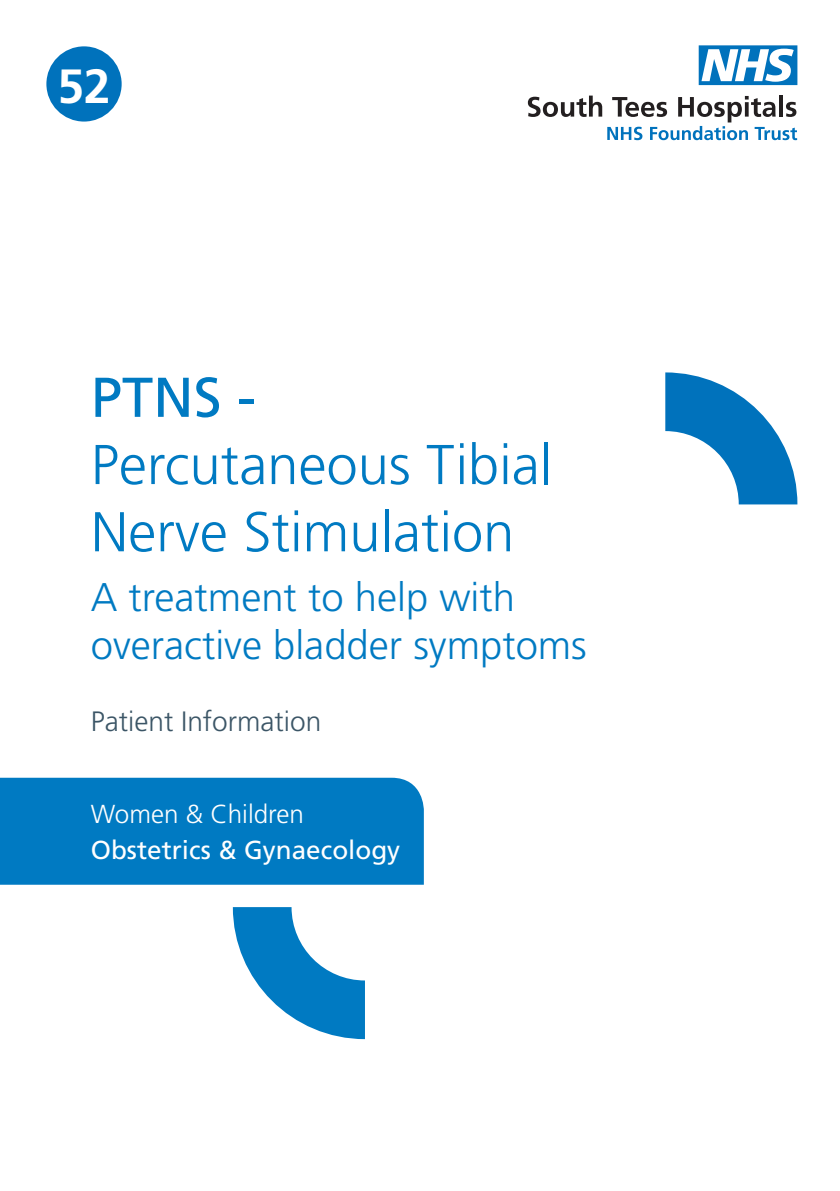
<style>
.page{position:relative;width:840px;height:1191px;background:#fff}
.page>*{position:absolute;margin:0;border:0;box-sizing:border-box;transform-origin:0 0}
.t1{font:300 56px/67.2px "Frutiger";color:#007ac2}
.t2{font:700 48px "Frutiger";color:#fff}
.t3{font:300 40px/48px "Frutiger";color:#007ac2}
.t4{font:300 28px "Frutiger";color:#3b5566}
.t5{font:26px "Frutiger";color:#fff}
.t6{font:300 26px "Frutiger";color:#fff}
.s1{font-weight:400}
</style>
<div class="page">
<div style="left:46px;top:46px;width:76px;height:76px;background:#0072bc;border-radius:50%"></div>
<svg style="left:698px;top:45px;width:99px;height:40px"></svg>
<svg style="left:527px;top:96px;width:269px;height:44px"></svg>
<svg style="left:665px;top:372px;width:132px;height:132px"></svg>
<div style="left:0;top:777px;width:423px;height:107px;background:#007ac2"></div>
<svg style="left:233px;top:907px;width:132px;height:132px"></svg>
<p class="t2" style="left:57px;top:58px;width:54px">52</p>
<p class="t1" style="left:91px;top:364px;width:462px"><span class="s1">PTNS -<br></span>Percutaneous Tibial<br>Nerve Stimulation</p>
<p class="t3" style="left:91px;top:573px;width:497px">A treatment to help with overactive bladder symptoms</p>
<p class="t4" style="left:91px;top:705px;width:232px">Patient Information</p>
<p class="t6" style="left:91px;top:799px;width:214px">Women &amp; Children</p>
<p class="t5" style="left:91px;top:835px;width:311px">Obstetrics &amp; Gynaecology</p>
</div>
